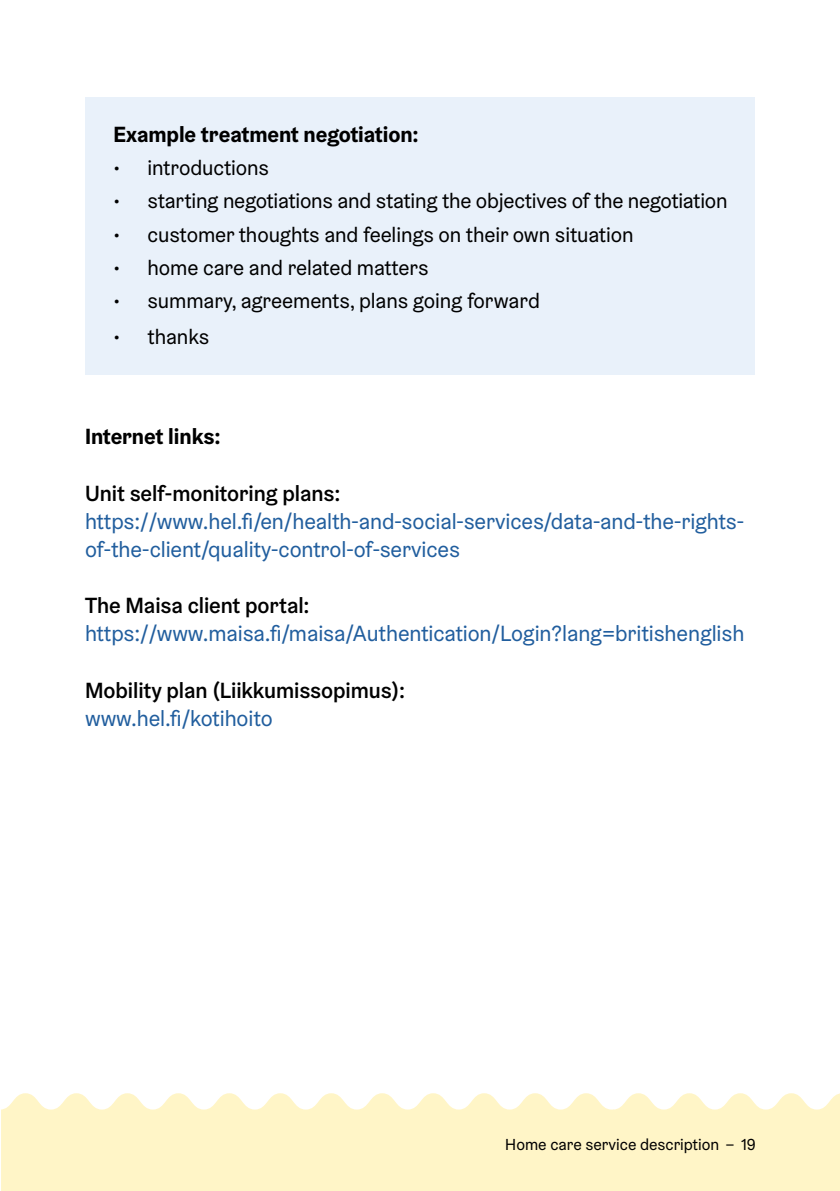
<style>
.page{position:relative;width:840px;height:1191px;background:#fff}
.page>*{position:absolute;margin:0;border:0;box-sizing:border-box;transform-origin:0 0}
.Leipis__Mammy{font:22px/28px "Helsinki Grotesk";letter-spacing:-.005em;color:#215e9e}
.Leipis__Mammy-2{font:500 22px/28px "Helsinki Grotesk";letter-spacing:-.005em;color:#000}
.Leipis__Mammy-3{font:700 22px "Helsinki Grotesk";letter-spacing:-.005em;color:#000}
.t1{font:21px "Helsinki Grotesk";letter-spacing:-.005em;color:#000}
.t2{font:16px "Helsinki Grotesk";color:#000}
.s1{font-weight:500;color:#000}
.s2{font-weight:400;color:#215e9e}
</style>
<div class="page">
<svg style="left:1px;top:1093px;width:838px;height:98px;background:#fff5cb"></svg>
<div style="left:85px;top:97px;width:669px;height:277px;background:#e9f1fa"></div>
<p class="Leipis__Mammy-3" style="left:113px;top:120px;width:306px">Example treatment negotiation:</p>
<p class="t1" style="left:113px;top:155px;width:157px">• introductions</p>
<p class="t1" style="left:113px;top:188px;width:615px">• starting negotiations and stating the objectives of the negotiation</p>
<p class="t1" style="left:113px;top:221px;width:521px">• customer thoughts and feelings on their own situation</p>
<p class="t1" style="left:113px;top:255px;width:316px">• home care and related matters</p>
<p class="t1" style="left:113px;top:288px;width:427px">• summary, agreements, plans going forward</p>
<p class="t1" style="left:113px;top:323px;width:97px">• thanks</p>
<p class="Leipis__Mammy-3" style="left:85px;top:423px;width:137px">Internet links:</p>
<p class="Leipis__Mammy" style="left:85px;top:479px;width:660px"><span class="s1">Unit self-monitoring plans: </span>https://www.hel.fi/en/health-and-social-services/data-and-the-rights&shy;of-the-client/quality-control-of-services</p>
<p class="Leipis__Mammy" style="left:85px;top:591px;width:660px"><span class="s1">The Maisa client portal: </span>https://www.maisa.fi/maisa/Authentication/Login?lang=britishenglish</p>
<p class="Leipis__Mammy-2" style="left:85px;top:675px;width:321px">Mobility plan (Liikkumissopimus): <span class="s2">www.hel.fi/kotihoito</span></p>
<p class="t2" style="left:505px;top:1134px;width:252px">Home care service description – 19</p>
</div>
